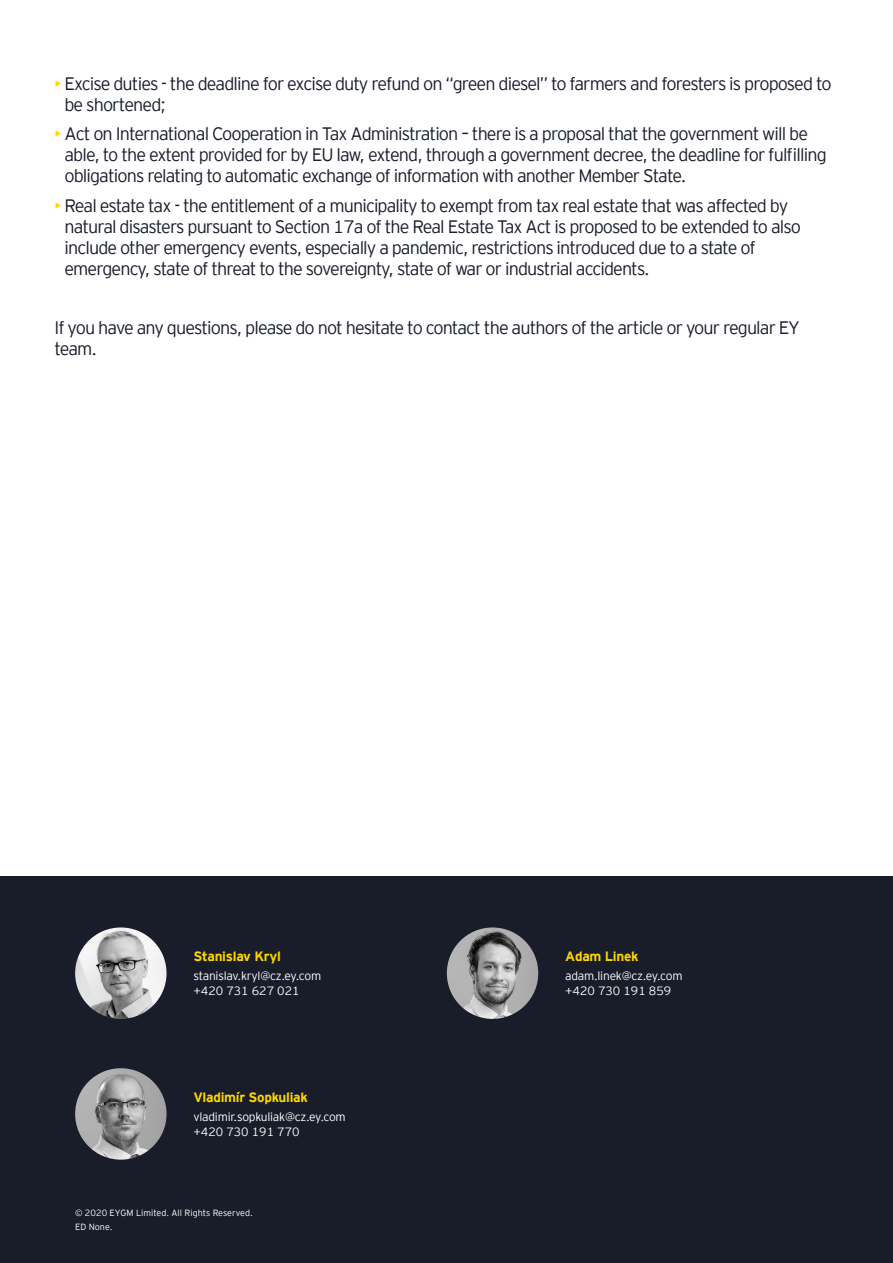
<style>
.page{position:relative;width:893px;height:1263px;background:#fff}
.page>*{position:absolute;margin:0;border:0;box-sizing:border-box;transform-origin:0 0}
.t1{font:300 18px/21px "EY Interstate";letter-spacing:-.05em;color:#181d29}
.t2{font:700 13.5px "EY Interstate";letter-spacing:-.02em;color:#ffd500}
.t3{font:300 12px/15px "EY Interstate";letter-spacing:-.02em;color:#fff}
.t4{font:300 9px/13.5px "EY Interstate";color:#fff}
.s1{color:#ffd500}
</style>
<div class="page">
<div style="left:0;top:876px;width:893px;height:387px;background:#181d29"></div>
<img style="left:75px;top:927px;width:92px;height:92px;border-radius:46px">
<img style="left:447px;top:927px;width:91px;height:92px;border-radius:46px">
<img style="left:75px;top:1068px;width:92px;height:92px;border-radius:46px">
<p class="t1" style="left:64px;top:72px;width:769px;text-indent:-10px"><span class="s1">•</span> Excise duties - the deadline for excise duty refund on “green diesel” to farmers and foresters is proposed to be shortened;</p>
<p class="t1" style="left:64px;top:122px;width:764px;text-indent:-10px"><span class="s1">•</span> Act on International Cooperation in Tax Administration – there is a proposal that the government will be able, to the extent provided for by EU law, extend, through a government decree, the deadline for fulfilling obligations relating to automatic exchange of information with another Member State.</p>
<p class="t1" style="left:64px;top:194px;width:738px;text-indent:-10px"><span class="s1">•</span> Real estate tax - the entitlement of a municipality to exempt from tax real estate that was affected by natural disasters pursuant to Section 17a of the Real Estate Tax Act is proposed to be extended to also include other emergency events, especially a pandemic, restrictions introduced due to a state of emergency, state of threat to the sovereignty, state of war or industrial accidents.</p>
<p class="t1" style="left:54px;top:316px;width:747px">If you have any questions, please do not hesitate to contact the authors of the article or your regular EY team.</p>
<p class="t2" style="left:193px;top:947px;width:89px">Stanislav Kryl</p>
<p class="t3" style="left:193px;top:968px;width:129px">stanislav.kryl@cz.ey.com +420 731 627 021</p>
<p class="t2" style="left:193px;top:1087px;width:116px">Vladimír Sopkuliak</p>
<p class="t3" style="left:193px;top:1109px;width:154px">vladimir.sopkuliak@cz.ey.com +420 730 191 770</p>
<p class="t4" style="left:75px;top:1206px;width:179px">© 2020 EYGM Limited. All Rights Reserved.<br>ED None.</p>
<p class="t2" style="left:565px;top:947px;width:75px">Adam Linek</p>
<p class="t3" style="left:565px;top:968px;width:119px">adam.linek@cz.ey.com +420 730 191 859</p>
</div>
